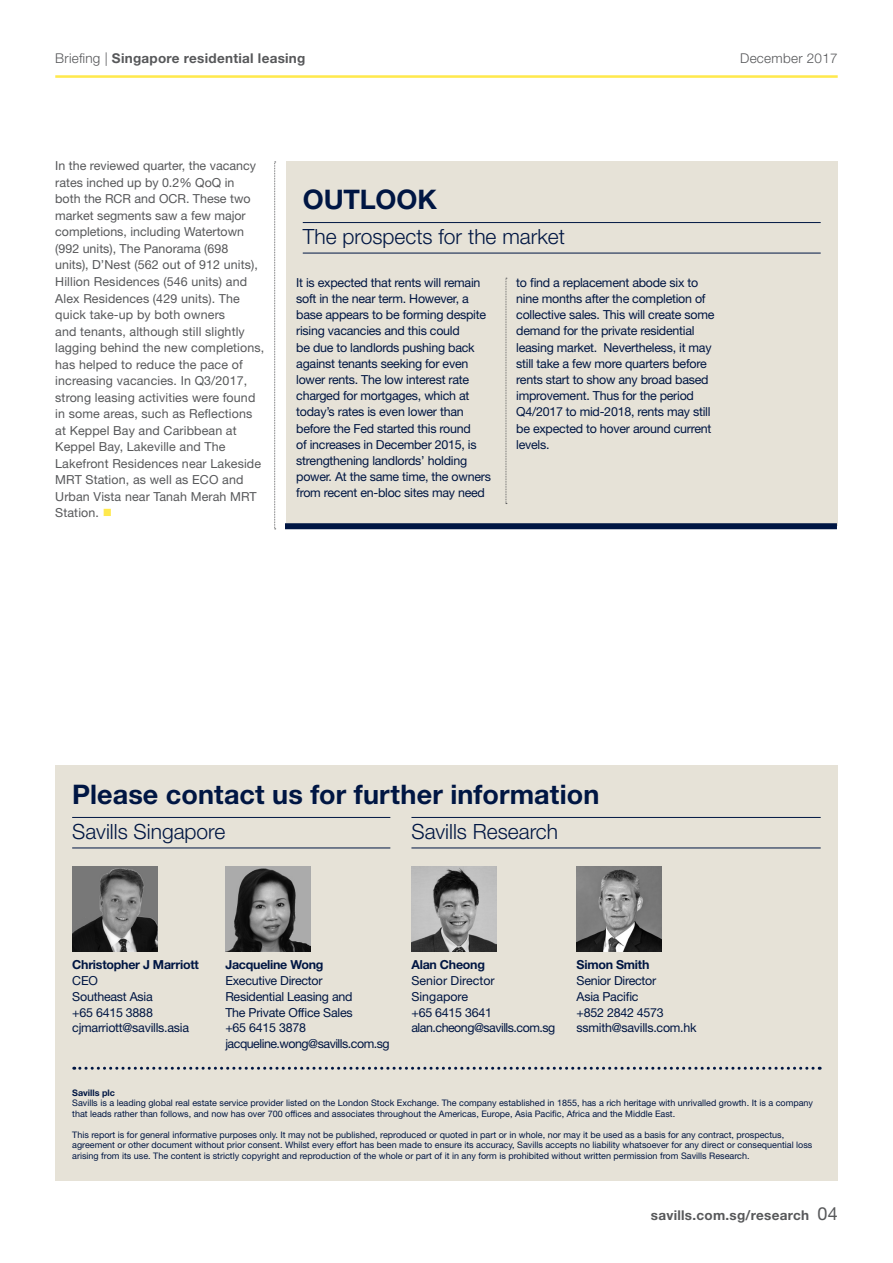
<style>
.page{position:relative;width:893px;height:1263px;background:#fff}
.page>*{position:absolute;margin:0;border:0;box-sizing:border-box;transform-origin:0 0}
.H_BoxoutHeadline{font:700 27px "Helvetica Neue LT Std";letter-spacing:.005em;color:#001643}
.H_BoxoutStrap{font:300 21px "Helvetica Neue LT Std";color:#001643}
.t1{font:700 13.5px "Helvetica Neue LT Std";letter-spacing:.02em;color:#57585a}
.t2{font:300 13.5px "Helvetica Neue LT Std";letter-spacing:.02em;color:#57585a}
.H_Body{font:12.45px/16.2px "Helvetica Neue LT Std";letter-spacing:-.02em;color:#001643}
.H_Body-2{font:12.45px/16.5px "Helvetica Neue LT Std";letter-spacing:.01em;color:#57585a}
.t3{font:700 12.45px/15.8px "Helvetica Neue LT Std";letter-spacing:-.02em;color:#001643}
.H_Body-3{font:12.45px "Helvetica Neue LT Std";letter-spacing:-.04em;color:#001643}
.H_Body-4{font:12.45px "Helvetica Neue LT Std";color:#001643}
.t4{font:9px/10.5px "Helvetica Neue LT Std";color:#001643}
.t5{font:700 9px "Helvetica Neue LT Std";color:#001643}
.s1{font-weight:300}
.s2{color:#ffe94d}
.s3{font-weight:400}
.s4{font-weight:400;font-size:18px}
</style>
<div class="page">
<hr style="left:55px;top:75px;width:783px;height:3px;background:#ffe94d">
<div style="left:55px;top:765px;width:783px;height:416px;background:#e6e2d7"></div>
<img style="left:72px;top:867px;width:85px;height:85px">
<img style="left:225px;top:867px;width:85px;height:85px">
<img style="left:411px;top:867px;width:85px;height:85px">
<hr style="left:72px;top:817px;width:318px;height:1px;background:#001643">
<hr style="left:72px;top:847px;width:318px;height:1px;background:#001643">
<svg style="left:74px;top:1067px;width:746px;height:3px"></svg>
<hr style="left:411px;top:817px;width:410px;height:1px;background:#001643">
<hr style="left:411px;top:847px;width:410px;height:1px;background:#001643">
<img style="left:576px;top:867px;width:86px;height:85px">
<div style="left:286px;top:162px;width:552px;height:364px;background:#e6e2d7"></div>
<hr style="left:303px;top:222px;width:518px;height:1px;background:#001643">
<hr style="left:303px;top:253px;width:518px;height:1px;background:#001643">
<div style="left:285px;top:523px;width:552px;height:6px;background:#001643"></div>
<svg style="left:274px;top:162px;width:2px;height:367px"></svg>
<svg style="left:506px;top:278px;width:1px;height:226px"></svg>
<p class="t1" style="left:55px;top:50px;width:252px"><span class="s1">Briefing |</span> Singapore residential leasing</p>
<p class="t2" style="left:740px;top:50px;width:99px">December 2017</p>
<p class="H_Body-2" style="left:55px;top:158px;width:211px">In the reviewed quarter, the vacancy rates inched up by 0.2% QoQ in<br>both the RCR and OCR. These two market segments saw a few major completions, including Watertown (992 units), The Panorama (698 units), D’Nest (562 out of 912 units),<br>Hillion Residences (546 units) and<br>Alex Residences (429 units). The quick take-up by both owners<br>and tenants, although still slightly lagging behind the new completions, has helped to reduce the pace of increasing vacancies. In Q3/2017, strong leasing activities were found in some areas, such as Reflections at Keppel Bay and Caribbean at<br>Keppel Bay, Lakeville and The<br>Lakefront Residences near Lakeside<br>MRT Station, as well as ECO and<br>Urban Vista near Tanah Merah MRT<br>Station. <span class="s2">■</span></p>
<p class="H_BoxoutHeadline" style="left:303px;top:183px;width:136px">OUTLOOK</p>
<p class="H_BoxoutStrap" style="left:303px;top:224px;width:264px">The prospects for the market</p>
<p class="H_Body" style="left:296px;top:274px;width:196px">It is expected that rents will remain soft in the near term. However, a base appears to be forming despite rising vacancies and this could<br>be due to landlords pushing back against tenants seeking for even lower rents. The low interest rate charged for mortgages, which at today’s rates is even lower than before the Fed started this round<br>of increases in December 2015, is strengthening landlords’ holding power. At the same time, the owners from recent en-bloc sites may need</p>
<p class="H_Body" style="left:516px;top:274px;width:200px">to find a replacement abode six to nine months after the completion of collective sales. This will create some demand for the private residential leasing market. Nevertheless, it may still take a few more quarters before rents start to show any broad based improvement. Thus for the period Q4/2017 to mid-2018, rents may still be expected to hover around current levels.</p>
<p class="H_BoxoutHeadline" style="left:72px;top:778px;width:529px">Please contact us for further information</p>
<p class="H_BoxoutStrap" style="left:72px;top:819px;width:155px">Savills Singapore</p>
<p class="H_BoxoutStrap" style="left:411px;top:819px;width:148px">Savills Research</p>
<p class="t3" style="left:72px;top:957px;width:128px">Christopher J Marriott<br><span class="s3">CEO</span></p>
<p class="H_Body" style="left:72px;top:988px;width:82px">Southeast Asia</p>
<p class="H_Body" style="left:72px;top:1004px;width:82px">+65 6415 3888</p>
<p class="H_Body" style="left:72px;top:1019px;width:118px">cjmarriott@savills.asia</p>
<p class="t3" style="left:225px;top:957px;width:100px">Jacqueline Wong</p>
<p class="H_Body" style="left:225px;top:972px;width:99px">Executive Director</p>
<p class="H_Body" style="left:225px;top:988px;width:129px">Residential Leasing and</p>
<p class="H_Body" style="left:225px;top:1004px;width:129px">The Private Office Sales</p>
<p class="H_Body" style="left:225px;top:1019px;width:82px">+65 6415 3878</p>
<p class="H_Body-3" style="left:225px;top:1036px;width:166px">jacqueline.wong@savills.com.sg</p>
<p class="t3" style="left:411px;top:957px;width:75px">Alan Cheong</p>
<p class="H_Body-4" style="left:411px;top:973px;width:85px">Senior Director</p>
<p class="H_Body-4" style="left:411px;top:989px;width:58px">Singapore</p>
<p class="H_Body" style="left:411px;top:1004px;width:82px">+65 6415 3641</p>
<p class="H_Body-3" style="left:411px;top:1020px;width:145px">alan.cheong@savills.com.sg</p>
<p class="t3" style="left:576px;top:957px;width:74px">Simon Smith</p>
<p class="H_Body" style="left:576px;top:972px;width:81px">Senior Director</p>
<p class="H_Body" style="left:576px;top:988px;width:64px">Asia Pacific</p>
<p class="H_Body" style="left:576px;top:1004px;width:89px">+852 2842 4573</p>
<p class="H_Body" style="left:576px;top:1019px;width:122px">ssmith@savills.com.hk</p>
<p class="t5" style="left:72px;top:1087px;width:44px">Savills plc</p>
<p class="t4" style="left:72px;top:1097px;width:742px">Savills is a leading global real estate service provider listed on the London Stock Exchange. The company established in 1855, has a rich heritage with unrivalled growth. It is a company that leads rather than follows, and now has over 700 offices and associates throughout the Americas, Europe, Asia Pacific, Africa and the Middle East.</p>
<p class="t4" style="left:72px;top:1129px;width:742px">This report is for general informative purposes only. It may not be published, reproduced or quoted in part or in whole, nor may it be used as a basis for any contract, prospectus, agreement or other document without prior consent. Whilst every effort has been made to ensure its accuracy, Savills accepts no liability whatsoever for any direct or consequential loss arising from its use. The content is strictly copyright and reproduction of the whole or part of it in any form is prohibited without written permission from Savills Research.</p>
<p class="t1" style="left:651px;top:1207px;width:188px">savills.com.sg/research <span class="s4">04</span></p>
</div>
